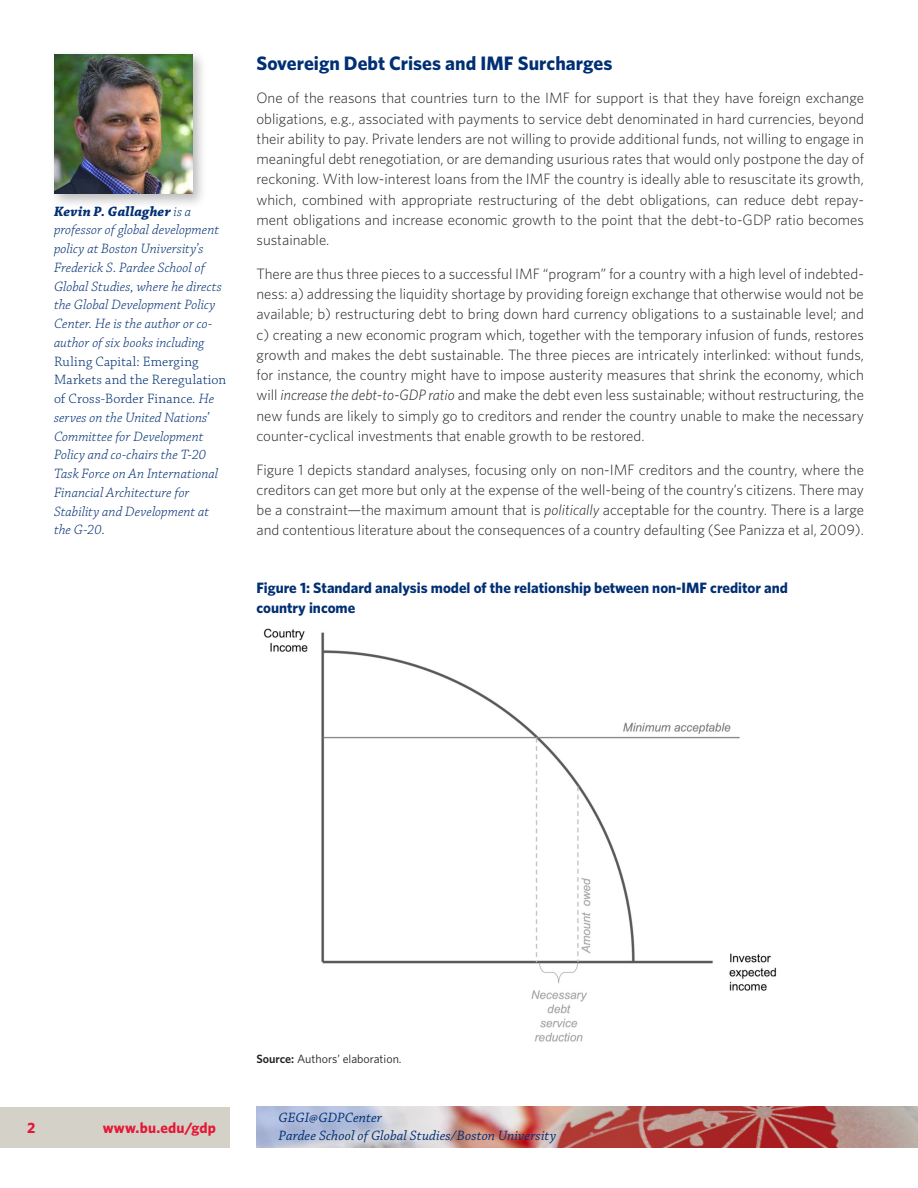
<style>
.page{position:relative;width:918px;height:1188px;background:#fff}
.page>*{position:absolute;margin:0;border:0;box-sizing:border-box;transform-origin:0 0}
.Heading_1{font:700 19.5px "Whitney";color:#002f73}
.t1{font:300 15px/20.2px "Whitney";color:#231f20;text-align:justify}
.FIG{font:700 15px/20.2px "Whitney";color:#002f73}
.t2{font:700 15px "Whitney";letter-spacing:.015em;color:#e51836}
.AU_BIO{font:italic 300 14.25px/18.8px "Chaparral Pro";color:#002f73}
.t3{font:italic 14.25px/18px "Chaparral Pro";letter-spacing:.005em;color:#002f73}
.SOURCE{font:12px "Whitney";color:#231f20}
.s1{font-weight:700}
.s2{font-style:normal}
.s3{font-style:italic}
.s4{font-weight:600}
</style>
<div class="page">
<img style="left:256px;top:1107px;width:662px;height:40px">
<div style="left:0;top:1107px;width:230px;height:40px;background:#d4d1c9"></div>
<div style="left:50px;top:50px;width:158px;height:158px;background:#231f20;opacity:.3"></div>
<img style="left:54px;top:54px;width:139px;height:140px">
<img style="left:263px;top:628px;width:514px;height:413px">
<p class="AU_BIO" style="left:54px;top:203px;width:174px"><span class="s1">Kevin P. Gallagher</span> is a professor of global development policy at Boston University’s<br>Frederick S. Pardee School of<br>Global Studies, where he directs the Global Development Policy<br>Center. He is the author or co&shy;author of six books including<br><span class="s2">Ruling Capital: Emerging<br>Markets and the Reregulation of Cross-Border Finance</span>. He serves on the United Nations’<br>Committee for Development<br>Policy and co-chairs the T-20<br>Task Force on An International<br>Financial Architecture for<br>Stability and Development at the G-20.</p>
<p class="Heading_1" style="left:256px;top:50px;width:358px">Sovereign Debt Crises and IMF Surcharges</p>
<p class="t1" style="left:256px;top:88px;width:609px">One of the reasons that countries turn to the IMF for support is that they have foreign exchange obligations, e.g., associated with payments to service debt denominated in hard currencies, beyond their ability to pay. Private lenders are not willing to provide additional funds, not willing to engage in meaningful debt renegotiation, or are demanding usurious rates that would only postpone the day of reckoning. With low-interest loans from the IMF the country is ideally able to resuscitate its growth, which, combined with appropriate restructuring of the debt obligations, can reduce debt repay&shy;ment obligations and increase economic growth to the point that the debt-to-GDP ratio becomes sustainable.</p>
<p class="t1" style="left:256px;top:263px;width:609px">There are thus three pieces to a successful IMF “program” for a country with a high level of indebted&shy;ness: a) addressing the liquidity shortage by providing foreign exchange that otherwise would not be available; b) restructuring debt to bring down hard currency obligations to a sustainable level; and c) creating a new economic program which, together with the temporary infusion of funds, restores growth and makes the debt sustainable. The three pieces are intricately interlinked: without funds, for instance, the country might have to impose austerity measures that shrink the economy, which will <span class="s3">increase the debt-to-GDP ratio</span> and make the debt even less sustainable; without restructuring, the new funds are likely to simply go to creditors and render the country unable to make the necessary counter-cyclical investments that enable growth to be restored.</p>
<p class="t1" style="left:256px;top:459px;width:609px">Figure 1 depicts standard analyses, focusing only on non-IMF creditors and the country, where the creditors can get more but only at the expense of the well-being of the country’s citizens. There may be a constraint—the maximum amount that is <span class="s3">politically</span> acceptable for the country. There is a large and contentious literature about the consequences of a country defaulting (See Panizza et al, 2009).</p>
<p class="FIG" style="left:256px;top:577px;width:533px">Figure 1: Standard analysis model of the relationship between non-IMF creditor and country income</p>
<p class="t2" style="left:27px;top:1118px;width:10px">2</p>
<p class="t2" style="left:103px;top:1118px;width:115px">www.bu.edu/gdp</p>
<p class="SOURCE" style="left:256px;top:1051px;width:147px"><span class="s4">Source:</span> Authors’ elaboration.</p>
<p class="t3" style="left:279px;top:1109px;width:279px">GEGI@GDPCenter<br>Pardee School of Global Studies/Boston University</p>
</div>
